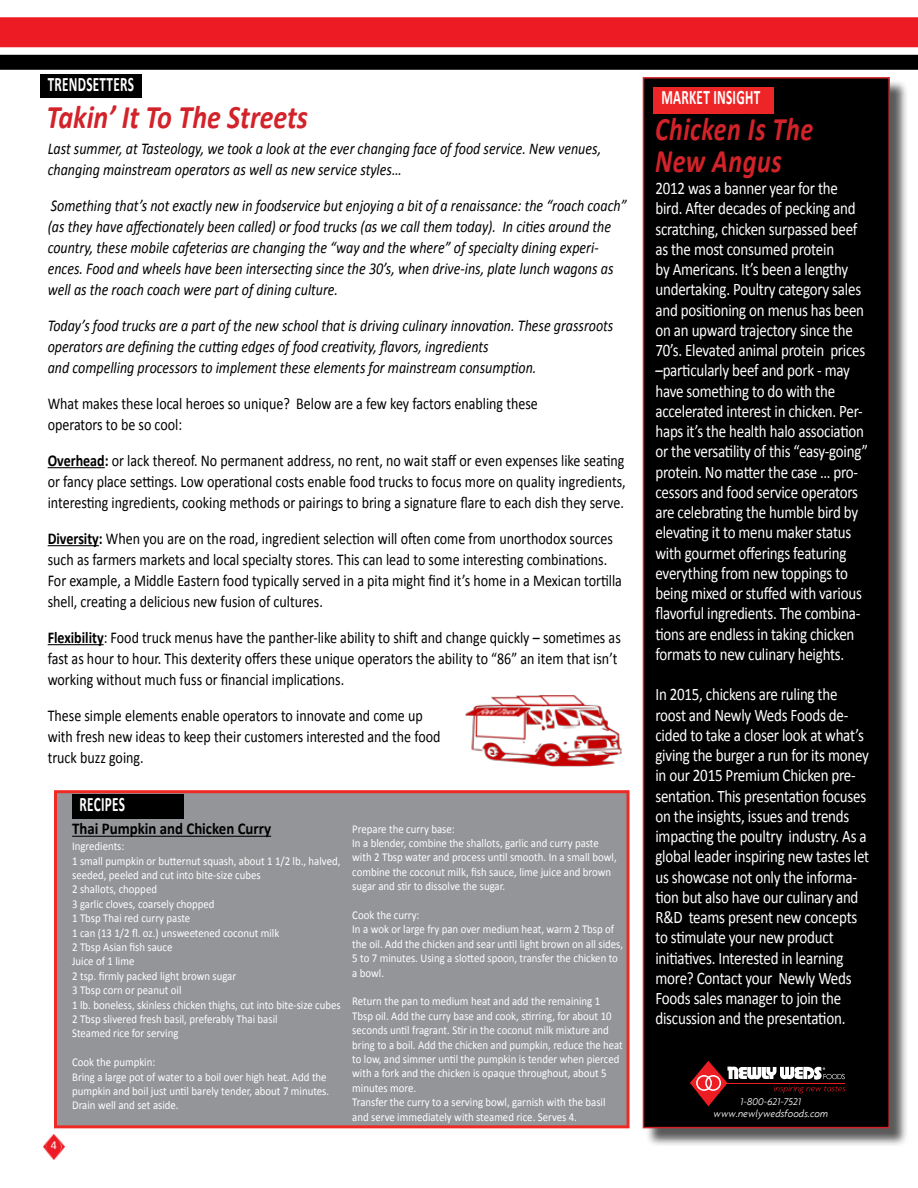
<style>
.page{position:relative;width:918px;height:1188px;background:#fff}
.page>*{position:absolute;margin:0;border:0;box-sizing:border-box;transform-origin:0 0}
.t1{font:italic 700 33px "Calibri";color:#d2232a;scale:.85 1}
.t2{font:italic 700 33px/32.4px "Calibri";letter-spacing:.02em;color:#d2232a;scale:.79 1}
.t3{font:700 20.7px "Calibri";letter-spacing:.02em;color:#fff;scale:.64 1}
.t4{font:17.7px/20.2px "Calibri";letter-spacing:-.015em;color:#fff;scale:.85 1}
.t5{font:16.5px/21px "Calibri";color:#000;scale:.85 1}
.t6{font:italic 16.5px/21px "Calibri";color:#000;scale:.85 1}
.t7{font:700 16.5px "Calibri";color:#000;scale:.9 1}
.t8{font:12px/14.4px "Calibri";color:#fff;scale:.9 1}
.t9{font:12px "Calibri";color:#fff}
.t10{font:italic 300 10.5px/12.6px "Agenda";color:#fff;text-align:center}
.s1{font-weight:700}
</style>
<div class="page">
<div style="left:0;top:17px;width:918px;height:30px;background:#ed1b24"></div>
<div style="left:0;top:55px;width:918px;height:15px;background:#000"></div>
<img style="left:43px;top:1134px;width:21px;height:25px">
<div style="left:51px;top:1140px;width:10px;height:13px;background:#ed1b24;border-radius:50%"></div>
<div style="left:46px;top:1141px;width:10px;height:12px;background:#ed1b24;border-radius:50%"></div>
<div style="left:645px;top:79px;width:263px;height:1068px;background:#000;opacity:.65"></div>
<div style="left:643px;top:78px;width:246px;height:1050px;background:#000"></div>
<div style="left:643px;top:77px;width:247px;height:1051px;border:2px solid #d2232a"></div>
<hr style="left:48px;top:467px;width:57px;height:1px;background:#000">
<hr style="left:48px;top:545px;width:51px;height:1px;background:#000">
<hr style="left:48px;top:644px;width:56px;height:1px;background:#000">
<img style="left:466px;top:695px;width:156px;height:72px">
<div style="left:40px;top:75px;width:102px;height:23px;background:#000"></div>
<div style="left:654px;top:88px;width:120px;height:26px;background:#ee2526"></div>
<div style="left:54px;top:790px;width:576px;height:338px;background:#939598;border:3px solid #ee2a25"></div>
<div style="left:72px;top:794px;width:112px;height:25px;background:#000"></div>
<svg style="left:690px;top:1061px;width:155px;height:45px"></svg>
<hr style="left:72px;top:836px;width:199px;height:1px;background:#000">
<h2 class="t3" style="left:48px;top:71px;width:136px">TRENDSETTERS</h2>
<h1 class="t1" style="left:47px;top:96px;width:309px">Takin’ It To The Streets</h1>
<h3 class="t6" style="left:48px;top:137px;width:653px">Last summer, at Tasteology, we took a look at the ever changing face of food service. New venues, changing mainstream operators as well as new service styles…</h3>
<p class="t6" style="left:48px;top:194px;width:683px">Something that’s not exactly new in foodservice but enjoying a bit of a renaissance: the “roach coach” (as they have affectionately been called) or food trucks (as we call them today). In cities around the country, these mobile cafeterias are changing the “way and the where” of specialty dining experi&shy;ences. Food and wheels have been intersecting since the 30’s, when drive-ins, plate lunch wagons as well as the roach coach were part of dining culture.</p>
<p class="t6" style="left:48px;top:314px;width:667px">Today’s food trucks are a part of the new school that is driving culinary innovation. These grassroots operators are defining the cutting edges of food creativity, flavors, ingredients<br>and compelling processors to implement these elements for mainstream consumption.</p>
<h3 class="t5" style="left:48px;top:393px;width:578px">What makes these local heroes so unique? Below are a few key factors enabling these operators to be so cool:</h3>
<p class="t5" style="left:48px;top:450px;width:682px;text-align:justify"><span class="s1">Overhead:</span> or lack thereof. No permanent address, no rent, no wait staff or even expenses like seating or fancy place settings. Low operational costs enable food trucks to focus more on quality ingredients, interesting ingredients, cooking methods or pairings to bring a signature flare to each dish they serve.</p>
<p class="t5" style="left:48px;top:528px;width:677px"><span class="s1">Diversity:</span> When you are on the road, ingredient selection will often come from unorthodox sources such as farmers markets and local specialty stores. This can lead to some interesting combinations.<br>For example, a Middle Eastern food typically served in a pita might find it’s home in a Mexican tortilla shell, creating a delicious new fusion of cultures.</p>
<p class="t5" style="left:48px;top:627px;width:676px"><span class="s1">Flexibility</span>: Food truck menus have the panther-like ability to shift and change quickly – sometimes as fast as hour to hour. This dexterity offers these unique operators the ability to “86” an item that isn’t working without much fuss or financial implications.</p>
<h3 class="t5" style="left:48px;top:705px;width:464px">These simple elements enable operators to innovate and come up with fresh new ideas to keep their customers interested and the food truck buzz going.</h3>
<p class="t9" style="left:51px;top:1138px;width:8px">4</p>
<h2 class="t3" style="left:80px;top:791px;width:72px">RECIPES</h2>
<p class="t8" style="left:72px;top:839px;width:300px">Ingredients:<br>1 small pumpkin or butternut squash, about 1 1/2 lb., halved, seeded, peeled and cut into bite-size cubes<br>2 shallots, chopped<br>3 garlic cloves, coarsely chopped<br>1 Tbsp Thai red curry paste<br>1 can (13 1/2 fl. oz.) unsweetened coconut milk<br>2 Tbsp Asian fish sauce<br>Juice of 1 lime<br>2 tsp. firmly packed light brown sugar<br>3 Tbsp corn or peanut oil<br>1 lb. boneless, skinless chicken thighs, cut into bite-size cubes 2 Tbsp slivered fresh basil, preferably Thai basil<br>Steamed rice for serving</p>
<p class="t8" style="left:72px;top:1055px;width:287px">Cook the pumpkin:<br>Bring a large pot of water to a boil over high heat. Add the pumpkin and boil just until barely tender, about 7 minutes.<br>Drain well and set aside.</p>
<h3 class="t7" style="left:72px;top:818px;width:223px">Thai Pumpkin and Chicken Curry</h3>
<p class="t8" style="left:352px;top:821px;width:295px">Prepare the curry base:<br>In a blender, combine the shallots, garlic and curry paste with 2 Tbsp water and process until smooth. In a small bowl, combine the coconut milk, fish sauce, lime juice and brown sugar and stir to dissolve the sugar.</p>
<p class="t8" style="left:352px;top:908px;width:303px">Cook the curry:<br>In a wok or large fry pan over medium heat, warm 2 Tbsp of the oil. Add the chicken and sear until light brown on all sides, 5 to 7 minutes. Using a slotted spoon, transfer the chicken to a bowl.</p>
<p class="t8" style="left:352px;top:994px;width:302px">Return the pan to medium heat and add the remaining 1<br>Tbsp oil. Add the curry base and cook, stirring, for about 10 seconds until fragrant. Stir in the coconut milk mixture and bring to a boil. Add the chicken and pumpkin, reduce the heat to low, and simmer until the pumpkin is tender when pierced with a fork and the chicken is opaque throughout, about 5 minutes more.<br>Transfer the curry to a serving bowl, garnish with the basil and serve immediately with steamed rice. Serves 4.</p>
<h2 class="t3" style="left:661px;top:84px;width:156px">MARKET INSIGHT</h2>
<h1 class="t2" style="left:655px;top:113px;width:202px">Chicken Is The<br>New Angus</h1>
<p class="t4" style="left:655px;top:178px;width:252px">2012 was a banner year for the bird. After decades of pecking and scratching, chicken surpassed beef as the most consumed protein<br>by Americans. It’s been a lengthy undertaking. Poultry category sales and positioning on menus has been on an upward trajectory since the 70’s. Elevated animal protein prices –particularly beef and pork - may have something to do with the accelerated interest in chicken. Per&shy;haps it’s the health halo association or the versatility of this “easy-going” protein. No matter the case … pro&shy;cessors and food service operators are celebrating the humble bird by elevating it to menu maker status with gourmet offerings featuring everything from new toppings to being mixed or stuffed with various flavorful ingredients. The combina&shy;tions are endless in taking chicken formats to new culinary heights.</p>
<p class="t4" style="left:655px;top:684px;width:253px">In 2015, chickens are ruling the roost and Newly Weds Foods de&shy;cided to take a closer look at what’s giving the burger a run for its money in our 2015 Premium Chicken pre&shy;sentation. This presentation focuses on the insights, issues and trends impacting the poultry industry. As a global leader inspiring new tastes let us showcase not only the informa&shy;tion but also have our culinary and R&amp;D teams present new concepts to stimulate your new product initiatives. Interested in learning more? Contact your Newly Weds Foods sales manager to join the discussion and the presentation.</p>
<p class="t10" style="left:714px;top:1095px;width:116px">1-800-621-7521 www.newlywedsfoods.com</p>
</div>
